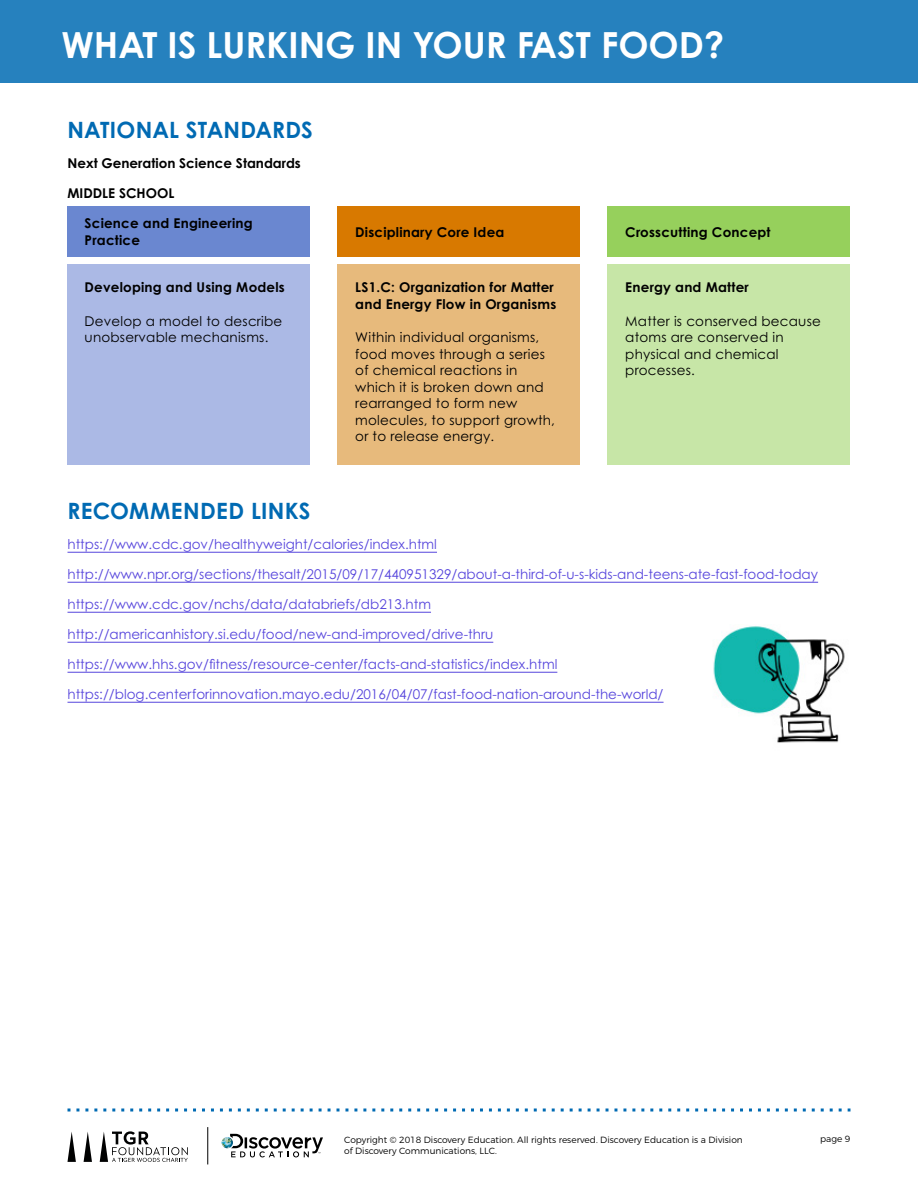
<style>
.page{position:relative;width:918px;height:1188px;background:#fff}
.page>*{position:absolute;margin:0;border:0;box-sizing:border-box;transform-origin:0 0}
.t1{font:700 36px "Century Gothic Pro";color:#fff}
.t2{font:700 22.5px "Century Gothic Pro";letter-spacing:.01em;color:#006ab3}
.t3{font:13.5px "Century Gothic Pro";color:#5645dc}
.t4{font:13.5px/16.5px "Century Gothic Pro";letter-spacing:.015em;color:#000}
.t5{font:700 13.5px/16.5px "Century Gothic Pro";letter-spacing:.015em;color:#000}
.t6{font:300 9px "Montserrat";color:#000}
</style>
<div class="page">
<svg style="left:68px;top:1108px;width:782px;height:4px"></svg>
<div style="left:0;top:0;width:918px;height:83px;background:#2681be"></div>
<svg style="left:84px;top:1132px;width:8px;height:30px"></svg>
<svg style="left:67px;top:1132px;width:9px;height:30px"></svg>
<svg style="left:100px;top:1131px;width:88px;height:31px"></svg>
<svg style="left:222px;top:1134px;width:101px;height:23px"></svg>
<hr style="left:208px;top:1127px;width:1px;height:37px;background:#000">
<img style="left:713px;top:626px;width:132px;height:117px">
<div style="left:67px;top:206px;width:243px;height:51px;background:#6a87d0"></div>
<div style="left:338px;top:206px;width:242px;height:51px;background:#d87900"></div>
<div style="left:608px;top:206px;width:242px;height:51px;background:#96d05c"></div>
<div style="left:67px;top:264px;width:243px;height:201px;background:#abb9e5"></div>
<div style="left:338px;top:264px;width:242px;height:201px;background:#e7ba7c"></div>
<div style="left:608px;top:264px;width:242px;height:201px;background:#c7e6a7"></div>
<hr style="left:68px;top:552px;width:369px;height:1px;background:#5645dc">
<hr style="left:68px;top:582px;width:750px;height:1px;background:#5645dc">
<hr style="left:68px;top:612px;width:363px;height:1px;background:#5645dc">
<hr style="left:68px;top:642px;width:425px;height:1px;background:#5645dc">
<hr style="left:68px;top:672px;width:489px;height:1px;background:#5645dc">
<hr style="left:68px;top:702px;width:596px;height:1px;background:#5645dc">
<h1 class="t1" style="left:62px;top:22px;width:664px">WHAT IS LURKING IN YOUR FAST FOOD?</h1>
<h2 class="t2" style="left:68px;top:116px;width:247px">NATIONAL STANDARDS</h2>
<p class="t5" style="left:68px;top:155px;width:235px">Next Generation Science Standards</p>
<p class="t5" style="left:68px;top:185px;width:108px">MIDDLE SCHOOL</p>
<p class="t5" style="left:85px;top:215px;width:170px">Science and Engineering<br>Practice</p>
<p class="t5" style="left:355px;top:224px;width:151px">Disciplinary Core Idea</p>
<p class="t5" style="left:625px;top:224px;width:147px">Crosscutting Concept</p>
<p class="t5" style="left:85px;top:279px;width:202px">Developing and Using Models</p>
<p class="t4" style="left:85px;top:312px;width:199px">Develop a model to describe unobservable mechanisms.</p>
<p class="t5" style="left:355px;top:279px;width:203px">LS1.C: Organization for Matter and Energy Flow in Organisms</p>
<p class="t4" style="left:355px;top:329px;width:201px">Within individual organisms, food moves through a series of chemical reactions in which it is broken down and rearranged to form new molecules, to support growth, or to release energy.</p>
<p class="t5" style="left:625px;top:279px;width:125px">Energy and Matter</p>
<p class="t4" style="left:625px;top:312px;width:197px">Matter is conserved because atoms are conserved in physical and chemical processes.</p>
<h2 class="t2" style="left:68px;top:497px;width:244px">RECOMMENDED LINKS</h2>
<p class="t3" style="left:68px;top:536px;width:371px">https://www.cdc.gov/healthyweight/calories/index.html</p>
<p class="t3" style="left:68px;top:566px;width:752px">http://www.npr.org/sections/thesalt/2015/09/17/440951329/about-a-third-of-u-s-kids-and-teens-ate-fast-food-today</p>
<p class="t3" style="left:68px;top:596px;width:365px">https://www.cdc.gov/nchs/data/databriefs/db213.htm</p>
<p class="t3" style="left:68px;top:626px;width:427px">http://americanhistory.si.edu/food/new-and-improved/drive-thru</p>
<p class="t3" style="left:68px;top:656px;width:491px">https://www.hhs.gov/fitness/resource-center/facts-and-statistics/index.html</p>
<p class="t3" style="left:68px;top:686px;width:598px">https://blog.centerforinnovation.mayo.edu/2016/04/07/fast-food-nation-around-the-world/</p>
<p class="t6" style="left:344px;top:1134px;width:400px">Copyright © 2018 Discovery Education. All rights reserved. Discovery Education is a Division</p>
<p class="t6" style="left:820px;top:1133px;width:32px">page 9</p>
<p class="t6" style="left:344px;top:1145px;width:154px">of Discovery Communications, LLC.</p>
</div>
